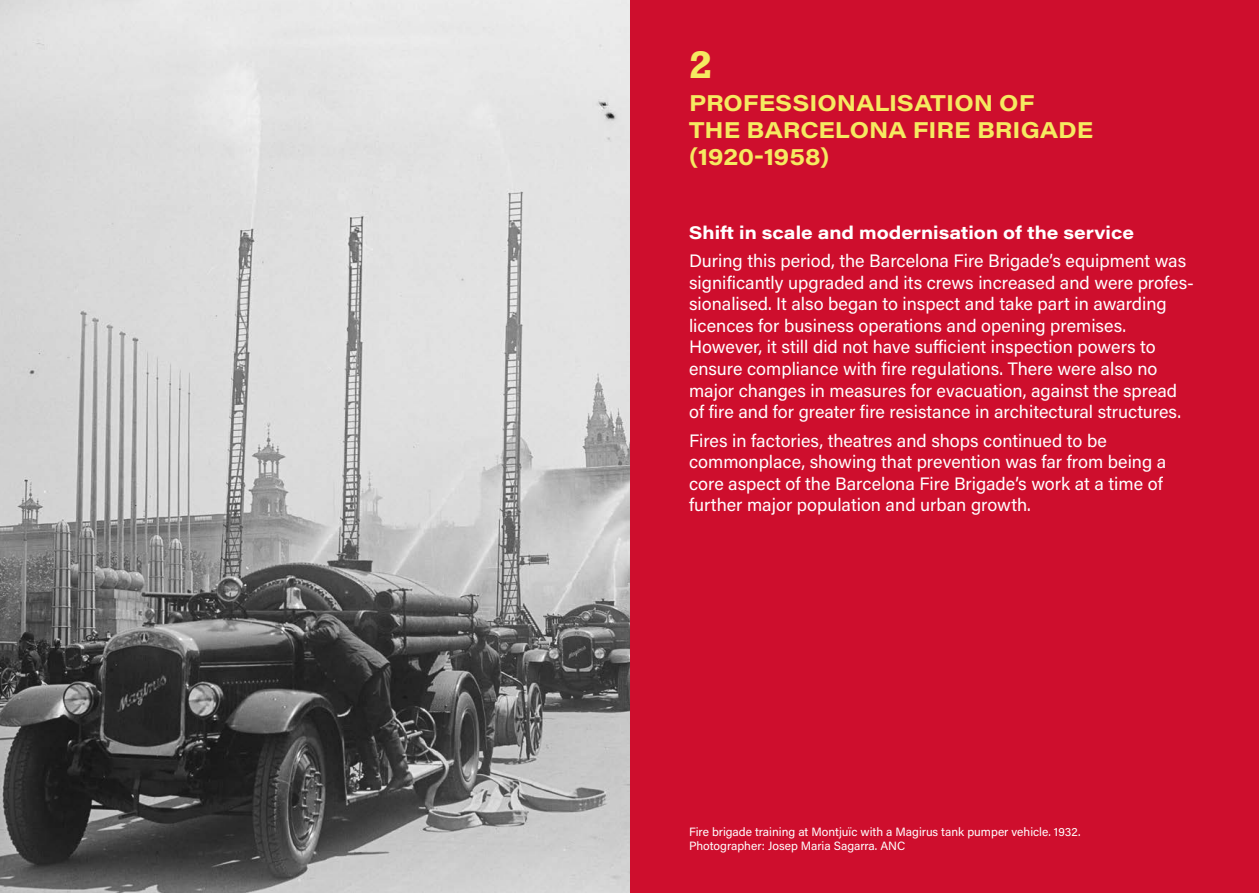
<style>
.page{position:relative;width:1259px;height:893px;background:#fff}
.page>*{position:absolute;margin:0;border:0;box-sizing:border-box;transform-origin:0 0}
.t1{font:700 36px "Rockwell";color:#f5ea61}
.t2{font:700 22.5px/27px "Acumin Pro Wide";color:#f5ea61}
.t3{font:18px/21.6px "Acumin Pro";color:#fff}
.t4{font:700 18px "Acumin Pro Wide";color:#fff}
.t5{font:12px/14.4px "Acumin Pro";color:#fff}
</style>
<div class="page">
<div style="left:629px;top:0;width:630px;height:893px;background:#ce0e2d"></div>
<img style="left:0;top:0;width:629px;height:893px">
<h1 class="t1" style="left:689px;top:41px;width:24px">2</h1>
<p class="t2" style="left:689px;top:89px;width:406px">PROFESSIONALISATION OF<br>THE BARCELONA FIRE BRIGADE (1920-1958)</p>
<p class="t4" style="left:689px;top:219px;width:446px">Shift in scale and modernisation of the service</p>
<p class="t3" style="left:689px;top:249px;width:506px">During this period, the Barcelona Fire Brigade’s equipment was significantly upgraded and its crews increased and were profes&shy;sionalised. It also began to inspect and take part in awarding licences for business operations and opening premises.<br>However, it still did not have sufficient inspection powers to ensure compliance with fire regulations. There were also no major changes in measures for evacuation, against the spread of fire and for greater fire resistance in architectural structures.</p>
<p class="t3" style="left:689px;top:429px;width:479px">Fires in factories, theatres and shops continued to be commonplace, showing that prevention was far from being a core aspect of the Barcelona Fire Brigade’s work at a time of further major population and urban growth.</p>
<p class="t5" style="left:689px;top:824px;width:393px">Fire brigade training at Montjuïc with a Magirus tank pumper vehicle. 1932.<br>Photographer: Josep Maria Sagarra. ANC</p>
</div>
